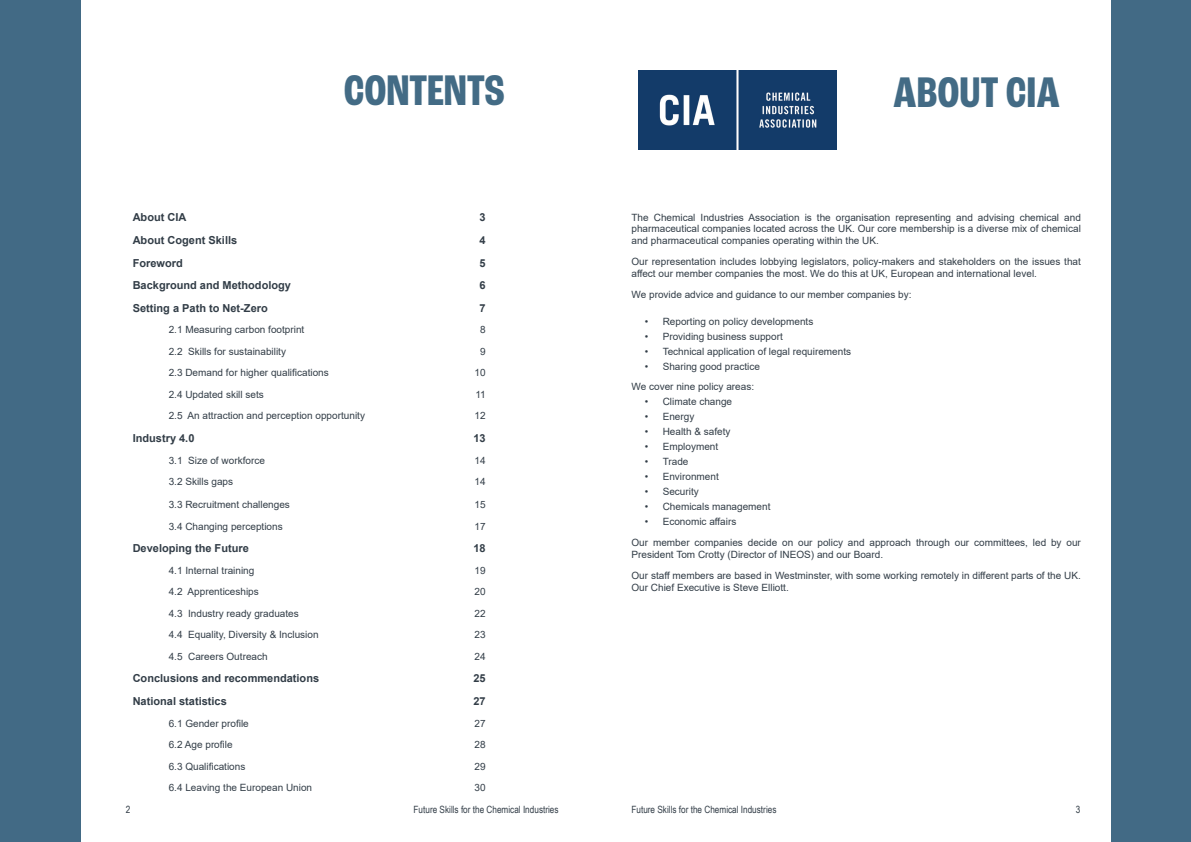
<style>
.page{position:relative;width:1191px;height:842px;background:#fff}
.page>*{position:absolute;margin:0;border:0;box-sizing:border-box;transform-origin:0 0}
.t1{font:700 condensed 45px "Roc Grotesk";color:#436b85}
.t2{font:700 11px "Arial";color:#323d47}
.t3{font:10px/11.5px "Arial";color:#323d47}
.t4{font:10px "Arial Narrow";color:#323d47}
</style>
<div class="page">
<div style="left:0;top:0;width:81px;height:842px;background:#426a85"></div>
<div style="left:1111px;top:0;width:80px;height:842px;background:#426a85"></div>
<img style="left:638px;top:71px;width:198px;height:79px">
<h1 class="t1" style="left:344px;top:63px;width:163px">CONTENTS</h1>
<p class="t2" style="left:133px;top:210px;width:55px">About CIA</p>
<p class="t2" style="left:479px;top:210px;width:8px">3</p>
<p class="t2" style="left:133px;top:232px;width:106px">About Cogent Skills</p>
<p class="t2" style="left:479px;top:232px;width:8px">4</p>
<p class="t2" style="left:133px;top:255px;width:52px">Foreword</p>
<p class="t2" style="left:479px;top:255px;width:8px">5</p>
<p class="t2" style="left:133px;top:278px;width:160px">Background and Methodology</p>
<p class="t2" style="left:479px;top:278px;width:8px">6</p>
<p class="t2" style="left:133px;top:300px;width:137px">Setting a Path to Net-Zero</p>
<p class="t2" style="left:479px;top:300px;width:8px">7</p>
<p class="t3" style="left:169px;top:324px;width:137px">2.1 Measuring carbon footprint</p>
<p class="t3" style="left:480px;top:324px;width:7px">8</p>
<p class="t3" style="left:169px;top:346px;width:119px">2.2 Skills for sustainability</p>
<p class="t3" style="left:480px;top:346px;width:7px">9</p>
<p class="t3" style="left:169px;top:367px;width:162px">2.3 Demand for higher qualifications</p>
<p class="t3" style="left:474px;top:367px;width:13px">10</p>
<p class="t3" style="left:169px;top:389px;width:97px">2.4 Updated skill sets</p>
<p class="t3" style="left:475px;top:389px;width:12px">11</p>
<p class="t3" style="left:169px;top:410px;width:198px">2.5 An attraction and perception opportunity</p>
<p class="t3" style="left:474px;top:410px;width:13px">12</p>
<p class="t2" style="left:133px;top:430px;width:63px">Industry 4.0</p>
<p class="t2" style="left:473px;top:430px;width:14px">13</p>
<p class="t3" style="left:169px;top:454px;width:98px">3.1 Size of workforce</p>
<p class="t3" style="left:474px;top:454px;width:13px">14</p>
<p class="t3" style="left:169px;top:476px;width:66px">3.2 Skills gaps</p>
<p class="t3" style="left:474px;top:476px;width:13px">14</p>
<p class="t3" style="left:169px;top:499px;width:123px">3.3 Recruitment challenges</p>
<p class="t3" style="left:474px;top:499px;width:13px">15</p>
<p class="t3" style="left:169px;top:520px;width:115px">3.4 Changing perceptions</p>
<p class="t3" style="left:474px;top:520px;width:13px">17</p>
<p class="t2" style="left:133px;top:541px;width:118px">Developing the Future</p>
<p class="t2" style="left:473px;top:541px;width:14px">18</p>
<p class="t3" style="left:169px;top:564px;width:87px">4.1 Internal training</p>
<p class="t3" style="left:474px;top:564px;width:13px">19</p>
<p class="t3" style="left:169px;top:586px;width:92px">4.2 Apprenticeships</p>
<p class="t3" style="left:474px;top:586px;width:13px">20</p>
<p class="t3" style="left:169px;top:607px;width:132px">4.3 Industry ready graduates</p>
<p class="t3" style="left:474px;top:607px;width:13px">22</p>
<p class="t3" style="left:169px;top:629px;width:151px">4.4 Equality, Diversity &amp; Inclusion</p>
<p class="t3" style="left:474px;top:629px;width:13px">23</p>
<p class="t3" style="left:169px;top:650px;width:100px">4.5 Careers Outreach</p>
<p class="t3" style="left:474px;top:650px;width:13px">24</p>
<p class="t2" style="left:133px;top:671px;width:188px">Conclusions and recommendations</p>
<p class="t2" style="left:473px;top:671px;width:14px">25</p>
<p class="t2" style="left:133px;top:693px;width:96px">National statistics</p>
<p class="t2" style="left:473px;top:693px;width:14px">27</p>
<p class="t3" style="left:169px;top:717px;width:82px">6.1 Gender profile</p>
<p class="t3" style="left:474px;top:717px;width:13px">27</p>
<p class="t3" style="left:169px;top:739px;width:65px">6.2 Age profile</p>
<p class="t3" style="left:474px;top:739px;width:13px">28</p>
<p class="t3" style="left:169px;top:760px;width:78px">6.3 Qualifications</p>
<p class="t3" style="left:474px;top:760px;width:13px">29</p>
<p class="t3" style="left:169px;top:782px;width:145px">6.4 Leaving the European Union</p>
<p class="t3" style="left:474px;top:782px;width:13px">30</p>
<h1 class="t1" style="left:893px;top:65px;width:168px">ABOUT CIA</h1>
<p class="t3" style="left:631px;top:211px;width:451px;text-align:justify">The Chemical Industries Association is the organisation representing and advising chemical and pharmaceutical companies located across the UK. Our core membership is a diverse mix of chemical and pharmaceutical companies operating within the UK.</p>
<p class="t3" style="left:631px;top:256px;width:451px">Our representation includes lobbying legislators, policy-makers and stakeholders on the issues that affect our member companies the most. We do this at UK, European and international level.</p>
<p class="t3" style="left:631px;top:289px;width:281px">We provide advice and guidance to our member companies by:</p>
<p class="t3" style="left:644px;top:315px;width:170px">• Reporting on policy developments</p>
<p class="t3" style="left:644px;top:330px;width:140px">• Providing business support</p>
<p class="t3" style="left:644px;top:345px;width:208px">• Technical application of legal requirements</p>
<p class="t3" style="left:631px;top:356px;width:130px;line-height:20px;text-indent:13px">• Sharing good practice<br>We cover nine policy areas:</p>
<p class="t3" style="left:644px;top:395px;width:89px">• Climate change</p>
<p class="t3" style="left:644px;top:410px;width:51px">• Energy</p>
<p class="t3" style="left:644px;top:425px;width:87px">• Health &amp; safety</p>
<p class="t3" style="left:644px;top:440px;width:75px">• Employment</p>
<p class="t3" style="left:644px;top:455px;width:45px">• Trade</p>
<p class="t3" style="left:644px;top:470px;width:76px">• Environment</p>
<p class="t3" style="left:644px;top:485px;width:56px">• Security</p>
<p class="t3" style="left:644px;top:500px;width:127px">• Chemicals management</p>
<p class="t3" style="left:631px;top:510px;width:451px;line-height:21.5px;text-indent:13px">• Economic affairs<br>Our member companies decide on our policy and approach through our committees, led by our</p>
<p class="t3" style="left:631px;top:543px;width:451px;line-height:21.5px">President Tom Crotty (Director of INEOS) and our Board.<br>Our staff members are based in Westminster, with some working remotely in different parts of the UK.</p>
<p class="t3" style="left:631px;top:581px;width:159px">Our Chief Executive is Steve Elliott.</p>
<p class="t4" style="left:126px;top:802px;width:6px">2</p>
<p class="t4" style="left:413px;top:802px;width:146px">Future Skills for the Chemical Industries</p>
<p class="t4" style="left:631px;top:802px;width:146px">Future Skills for the Chemical Industries</p>
<p class="t4" style="left:1075px;top:802px;width:6px">3</p>
</div>
